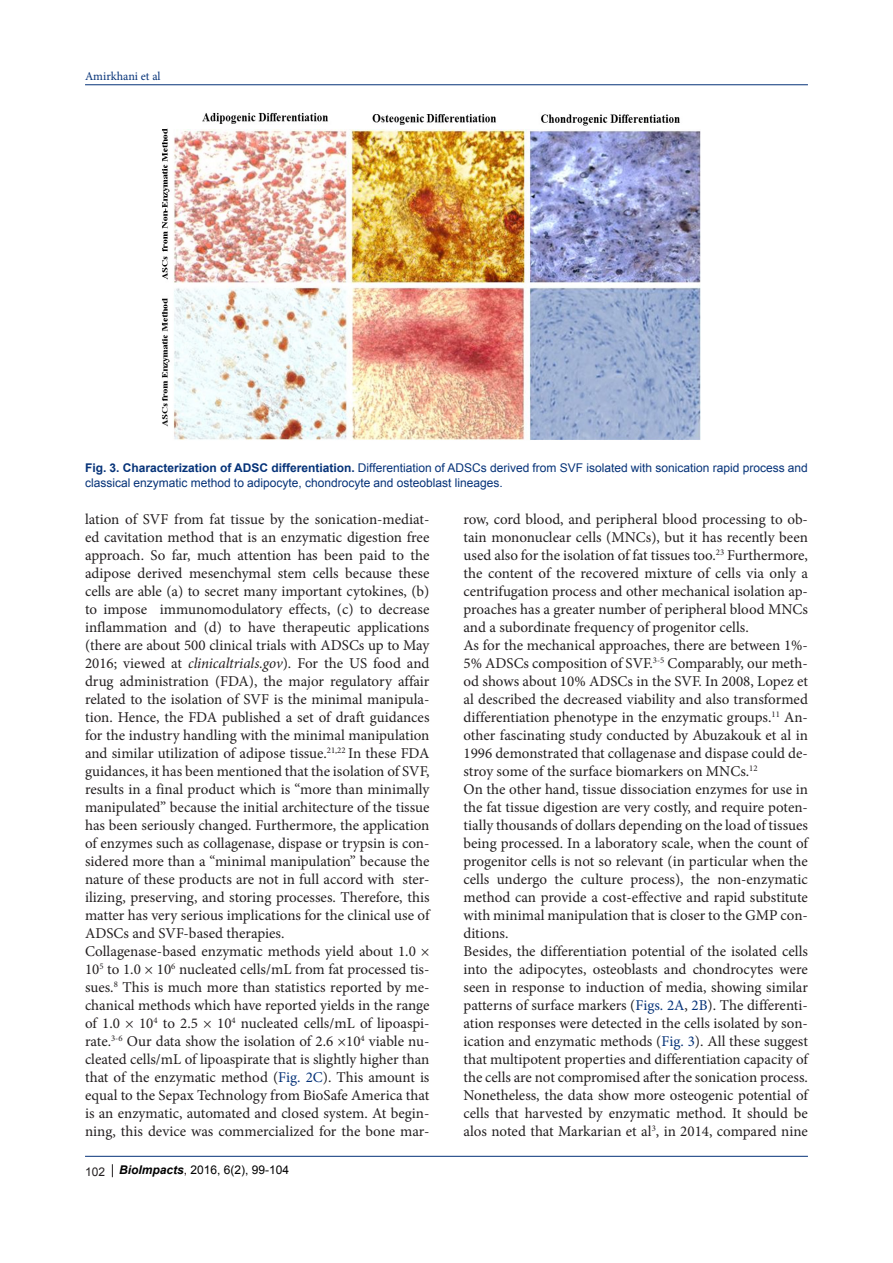
<style>
.page{position:relative;width:893px;height:1263px;background:#fff}
.page>*{position:absolute;margin:0;border:0;box-sizing:border-box;transform-origin:0 0}
.t1{font:15px/18px "Minion Pro";color:#231f20;text-align:justify}
.t2{font:12px/15px "Arial";color:#053278}
.t3{font:12px "Arial";color:#000}
.t4{font:12px "Minion Pro";color:#053278}
.s1{font-weight:700}
.s2{font-style:italic}
.s3{color:#053278}
.s4{color:#231f20}
.s5{font-weight:700;font-style:italic}
.s6{color:#150000}
</style>
<div class="page">
<hr style="left:85px;top:84px;width:723px;height:1px;background:#053278">
<hr style="left:85px;top:1156px;width:723px;height:1px;background:#053278">
<svg style="left:112px;top:1164px;width:1px;height:13px"></svg>
<img style="left:161px;top:113px;width:540px;height:327px">
<p class="t4" style="left:85px;top:68px;width:77px">Amirkhani et al</p>
<p class="t2" style="left:85px;top:460px;width:724px"><span class="s1">Fig. 3. Characterization of ADSC differentiation.</span> Differentiation of ADSCs derived from SVF isolated with sonication rapid process and classical enzymatic method to adipocyte, chondrocyte and osteoblast lineages.</p>
<p class="t1" style="left:85px;top:511px;width:346px">lation of SVF from fat tissue by the sonication-mediat&shy;ed cavitation method that is an enzymatic digestion free approach. So far, much attention has been paid to the adipose derived mesenchymal stem cells because these cells are able (a) to secret many important cytokines, (b) to impose immunomodulatory effects, (c) to decrease inflammation and (d) to have therapeutic applications (there are about 500 clinical trials with ADSCs up to May 2016; viewed at <span class="s2">clinicaltrials.gov</span>). For the US food and drug administration (FDA), the major regulatory affair related to the isolation of SVF is the minimal manipula&shy;tion. Hence, the FDA published a set of draft guidances for the industry handling with the minimal manipulation and similar utilization of adipose tissue.<sup>21,22</sup> In these FDA guidances, it has been mentioned that the isolation of SVF, results in a final product which is “more than minimally manipulated” because the initial architecture of the tissue has been seriously changed. Furthermore, the application of enzymes such as collagenase, dispase or trypsin is con&shy;sidered more than a “minimal manipulation” because the nature of these products are not in full accord with ster&shy;ilizing, preserving, and storing processes. Therefore, this matter has very serious implications for the clinical use of ADSCs and SVF-based therapies.</p>
<p class="t1" style="left:85px;top:943px;width:346px">Collagenase-based enzymatic methods yield about 1.0 × 10<sup>5</sup> to 1.0 × 10<sup>6</sup> nucleated cells/mL from fat processed tis&shy;sues.<sup>8</sup> This is much more than statistics reported by me&shy;chanical methods which have reported yields in the range of 1.0 × 10<sup>4</sup> to 2.5 × 10<sup>4</sup> nucleated cells/mL of lipoaspi&shy;rate.<sup>3-6</sup> Our data show the isolation of 2.6 ×10<sup>4</sup> viable nu&shy;cleated cells/mL of lipoaspirate that is slightly higher than that of the enzymatic method (<span class="s3">Fig. 2C</span>). This amount is equal to the Sepax Technology from BioSafe America that is an enzymatic, automated and closed system. At begin&shy;ning, this device was commercialized for the bone mar-</p>
<p class="t3" style="left:85px;top:1162px;width:206px"><span class="s4">102</span> <span class="s5">BioImpacts</span><span class="s6">,</span> 2016, 6(2), 99-104</p>
<p class="t1" style="left:463px;top:511px;width:346px">row, cord blood, and peripheral blood processing to ob&shy;tain mononuclear cells (MNCs), but it has recently been used also for the isolation of fat tissues too.<sup>23</sup> Furthermore, the content of the recovered mixture of cells via only a centrifugation process and other mechanical isolation ap&shy;proaches has a greater number of peripheral blood MNCs and a subordinate frequency of progenitor cells.</p>
<p class="t1" style="left:463px;top:637px;width:346px">As for the mechanical approaches, there are between 1%- 5% ADSCs composition of SVF.<sup>3-5</sup> Comparably, our meth&shy;od shows about 10% ADSCs in the SVF. In 2008, Lopez et al described the decreased viability and also transformed differentiation phenotype in the enzymatic groups.<sup>11</sup> An&shy;other fascinating study conducted by Abuzakouk et al in 1996 demonstrated that collagenase and dispase could de&shy;stroy some of the surface biomarkers on MNCs.<sup>12</sup></p>
<p class="t1" style="left:463px;top:781px;width:346px">On the other hand, tissue dissociation enzymes for use in the fat tissue digestion are very costly, and require poten&shy;tially thousands of dollars depending on the load of tissues being processed. In a laboratory scale, when the count of progenitor cells is not so relevant (in particular when the cells undergo the culture process), the non-enzymatic method can provide a cost-effective and rapid substitute with minimal manipulation that is closer to the GMP con&shy;ditions.</p>
<p class="t1" style="left:463px;top:943px;width:346px">Besides, the differentiation potential of the isolated cells into the adipocytes, osteoblasts and chondrocytes were seen in response to induction of media, showing similar patterns of surface markers (<span class="s3">Figs. 2A</span>, <span class="s3">2B</span>). The differenti&shy;ation responses were detected in the cells isolated by son&shy;ication and enzymatic methods (<span class="s3">Fig. 3</span>). All these suggest that multipotent properties and differentiation capacity of the cells are not compromised after the sonication process.<br>Nonetheless, the data show more osteogenic potential of cells that harvested by enzymatic method. It should be alos noted that Markarian et al<sup>3</sup>, in 2014, compared nine</p>
</div>
